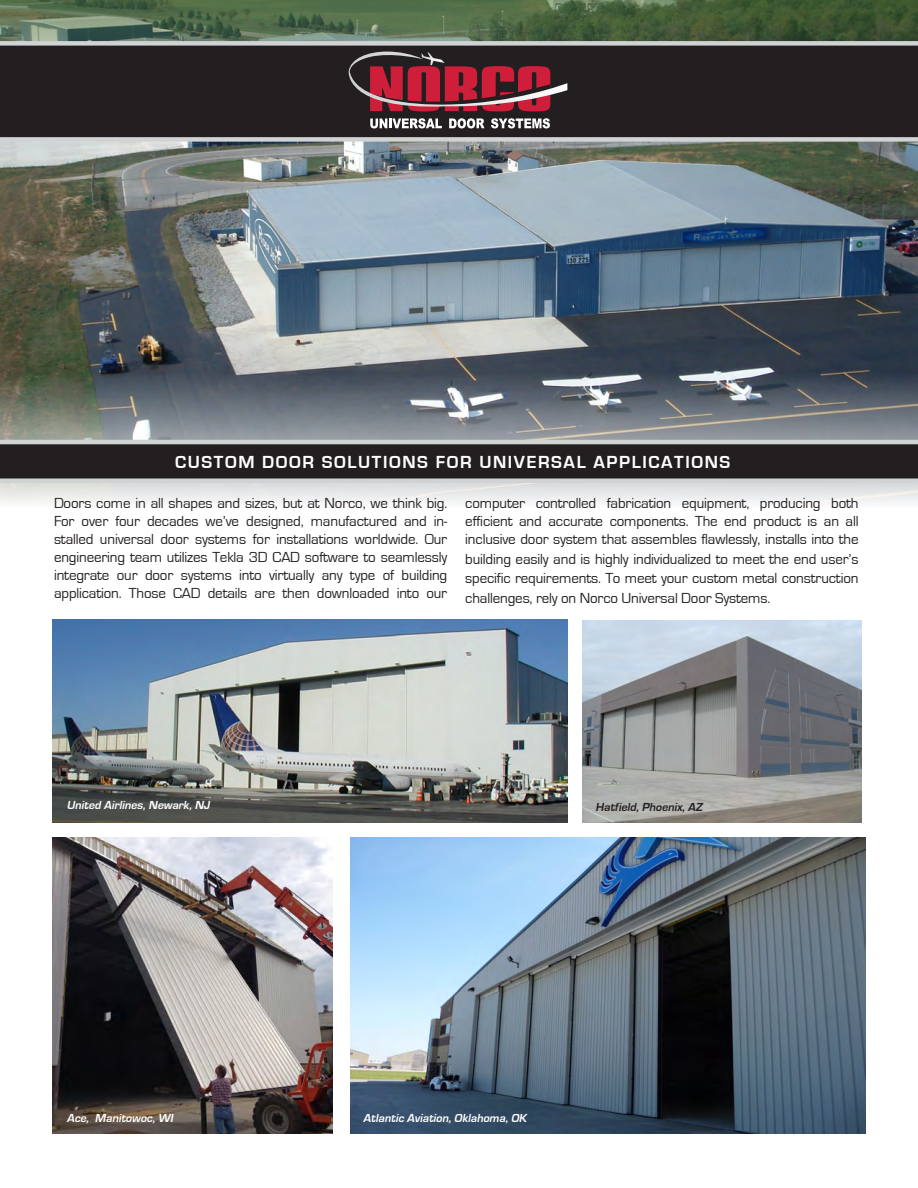
<style>
.page{position:relative;width:918px;height:1188px;background:#fff}
.page>*{position:absolute;margin:0;border:0;box-sizing:border-box;transform-origin:0 0}
.t1{font:700 18px "Eurostile";letter-spacing:.09em;color:#fff}
.t2{font:15px/18px "Eurostile";letter-spacing:-.01em;color:#231f20;text-align:justify}
.t3{font:italic 700 12px "Eurostile";color:#fff}
.t4{font:italic 700 12px "Eurostile";color:#231f20}
</style>
<div class="page">
<img style="left:0;top:151px;width:918px;height:352px">
<svg style="left:0;top:0;width:918px;height:151px;background:#586d52"></svg>
<svg style="left:0;top:41px;width:918px;height:101px;background:#363334"></svg>
<svg style="left:344px;top:51px;width:223px;height:77px;background:#6f3740"></svg>
<svg style="left:0;top:440px;width:918px;height:43px;background:#464344"></svg>
<img style="left:53px;top:619px;width:515px;height:203px">
<img style="left:583px;top:620px;width:279px;height:202px">
<img style="left:350px;top:837px;width:515px;height:297px">
<img style="left:53px;top:837px;width:279px;height:297px">
<p class="t1" style="left:175px;top:452px;width:557px">CUSTOM DOOR SOLUTIONS FOR UNIVERSAL APPLICATIONS</p>
<p class="t2" style="left:54px;top:495px;width:395px">Doors come in all shapes and sizes, but at Norco, we think big.<br>For over four decades we’ve designed, manufactured and in&shy;stalled universal door systems for installations worldwide. Our engineering team utilizes Tekla 3D CAD software to seamlessly integrate our door systems into virtually any type of building application. Those CAD details are then downloaded into our</p>
<p class="t2" style="left:465px;top:495px;width:395px">computer controlled fabrication equipment, producing both efficient and accurate components. The end product is an all inclusive door system that assembles flawlessly, installs into the</p>
<p class="t2" style="left:465px;top:549px;width:395px;line-height:19.5px">building easily and is highly individualized to meet the end user’s specific requirements. To meet your custom metal construction challenges, rely on Norco Universal Door Systems.</p>
<p class="t3" style="left:67px;top:799px;width:147px">United Airlines,Newark,NJ</p>
<p class="t3" style="left:67px;top:1111px;width:110px">Ace, Manitowoc,WI</p>
<p class="t4" style="left:596px;top:800px;width:111px">Hatfield,Phoenix,AZ</p>
<p class="t3" style="left:363px;top:1111px;width:167px">Atlantic Aviation,Oklahoma,OK</p>
</div>
